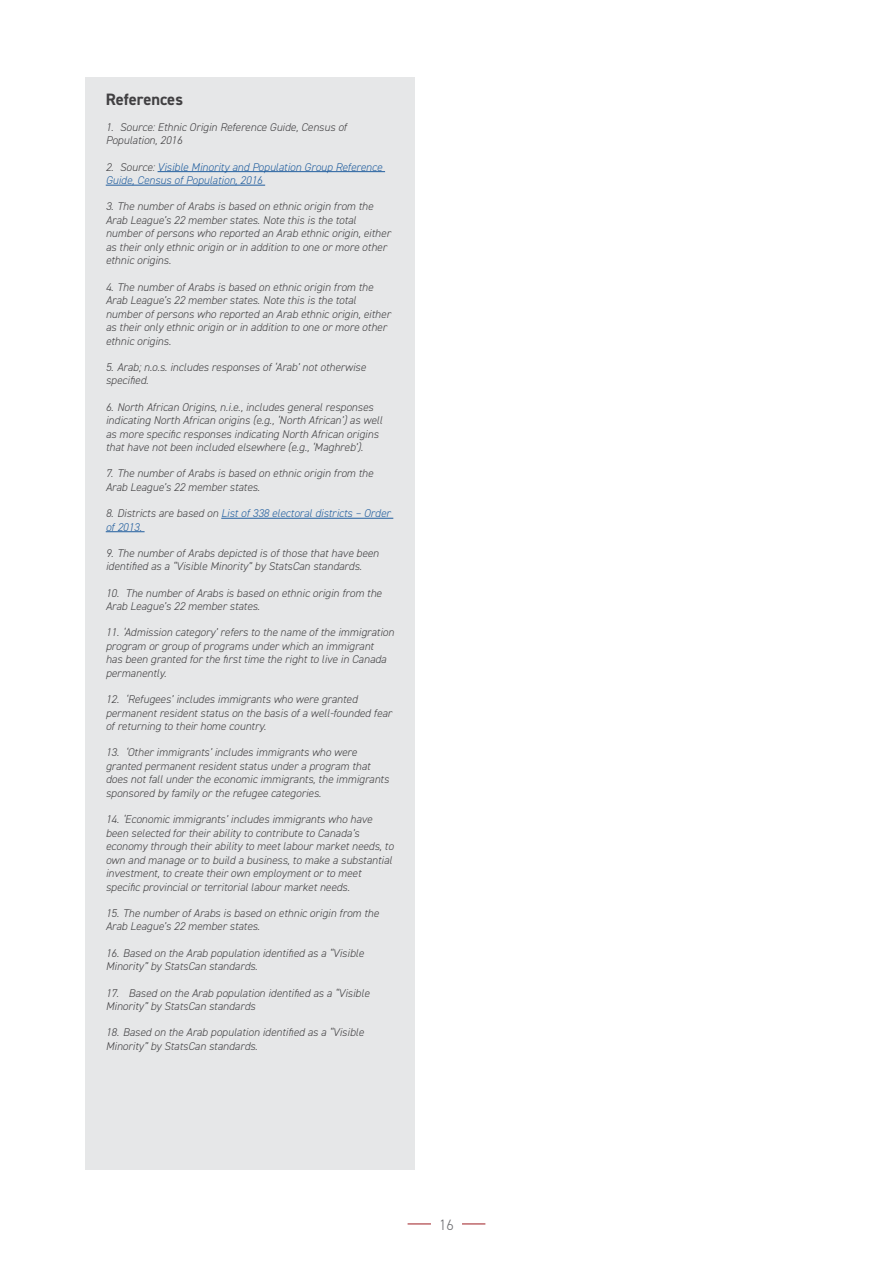
<style>
.page{position:relative;width:893px;height:1263px;background:#fff}
.page>*{position:absolute;margin:0;border:0;box-sizing:border-box;transform-origin:0 0}
.t1{font:700 16.5px "DIN2014";color:#414042}
.t2{font:300 15px "DIN2014";color:#6d6e71}
.t3{font:italic 300 11.25px/13.5px "DIN2014";color:#414042}
.t4{font:italic 300 11.25px/13.5px "DIN2014";color:#215e9e}
.s1{color:#414042}
</style>
<div class="page">
<svg style="left:462px;top:1224px;width:23px;height:1px"></svg>
<svg style="left:408px;top:1224px;width:23px;height:1px"></svg>
<div style="left:85px;top:77px;width:330px;height:1092px;background:#e6e7e8"></div>
<hr style="left:158px;top:171px;width:227px;height:1px;background:#215e9e">
<hr style="left:106px;top:185px;width:159px;height:1px;background:#215e9e">
<hr style="left:221px;top:518px;width:172px;height:1px;background:#215e9e">
<hr style="left:106px;top:531px;width:39px;height:1px;background:#215e9e">
<h1 class="t1" style="left:106px;top:88px;width:79px">References</h1>
<p class="t3" style="left:106px;top:120px;width:243px">1. Source: Ethnic Origin Reference Guide, Census of<br>Population, 2016</p>
<p class="t4" style="left:106px;top:160px;width:278px"><span class="s1">2. Source:</span> Visible Minority and Population Group Reference<br>Guide, Census of Population, 2016</p>
<p class="t3" style="left:106px;top:200px;width:286px">3. The number of Arabs is based on ethnic origin from the Arab League’s 22 member states. Note this is the total number of persons who reported an Arab ethnic origin, either as their only ethnic origin or in addition to one or more other ethnic origins.</p>
<p class="t3" style="left:106px;top:280px;width:286px">4. The number of Arabs is based on ethnic origin from the Arab League’s 22 member states. Note this is the total number of persons who reported an Arab ethnic origin, either as their only ethnic origin or in addition to one or more other ethnic origins.</p>
<p class="t3" style="left:106px;top:360px;width:262px">5. Arab; n.o.s. includes responses of ‘Arab’ not otherwise specified.</p>
<p class="t3" style="left:106px;top:400px;width:278px">6. North African Origins, n.i.e., includes general responses indicating North African origins (e.g., ‘North African’) as well as more specific responses indicating North African origins that have not been included elsewhere (e.g., ‘Maghreb’).</p>
<p class="t3" style="left:106px;top:467px;width:269px">7. The number of Arabs is based on ethnic origin from the<br>Arab League’s 22 member states.</p>
<p class="t4" style="left:106px;top:506px;width:286px"><span class="s1">8. Districts are based on</span> List of 338 electoral districts – Order of 2013.</p>
<p class="t3" style="left:106px;top:546px;width:275px">9. The number of Arabs depicted is of those that have been identified as a “Visible Minority” by StatsCan standards.</p>
<p class="t3" style="left:106px;top:586px;width:277px">10. The number of Arabs is based on ethnic origin from the<br>Arab League’s 22 member states.</p>
<p class="t3" style="left:106px;top:626px;width:290px">11. ‘Admission category’ refers to the name of the immigration program or group of programs under which an immigrant<br>has been granted for the first time the right to live in Canada permanently.</p>
<p class="t3" style="left:106px;top:692px;width:288px">12. ‘Refugees’ includes immigrants who were granted permanent resident status on the basis of a well-founded fear of returning to their home country.</p>
<p class="t3" style="left:106px;top:746px;width:285px">13. ‘Other immigrants’ includes immigrants who were granted permanent resident status under a program that does not fall under the economic immigrants, the immigrants sponsored by family or the refugee categories.</p>
<p class="t3" style="left:106px;top:813px;width:289px">14. ‘Economic immigrants’ includes immigrants who have been selected for their ability to contribute to Canada’s economy through their ability to meet labour market needs, to own and manage or to build a business, to make a substantial investment, to create their own employment or to meet specific provincial or territorial labour market needs.</p>
<p class="t3" style="left:106px;top:906px;width:275px">15. The number of Arabs is based on ethnic origin from the<br>Arab League’s 22 member states.</p>
<p class="t3" style="left:106px;top:946px;width:260px">16. Based on the Arab population identified as a “Visible<br>Minority” by StatsCan standards.</p>
<p class="t3" style="left:106px;top:986px;width:265px">17. Based on the Arab population identified as a “Visible<br>Minority” by StatsCan standards</p>
<p class="t3" style="left:106px;top:1026px;width:260px">18. Based on the Arab population identified as a “Visible<br>Minority” by StatsCan standards.</p>
<h2 class="t2" style="left:439px;top:1215px;width:16px">16</h2>
</div>
